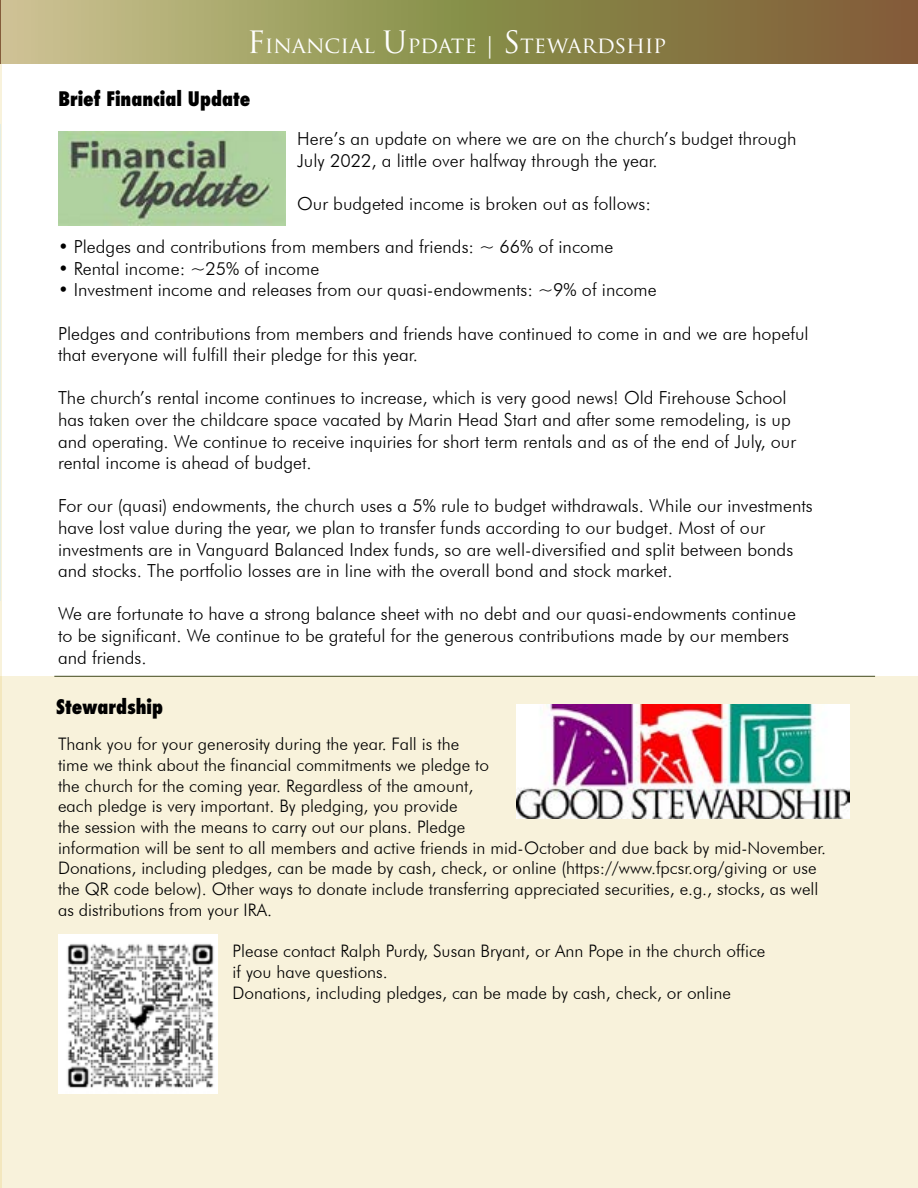
<style>
.page{position:relative;width:918px;height:1188px;background:#fff}
.page>*{position:absolute;margin:0;border:0;box-sizing:border-box;transform-origin:0 0}
.t1{font:22.5px "Trajan Pro";color:#fff}
.t2{font:800 condensed 19.5px "Futura";color:#000}
.t3{font:300 18px/21.6px "Futura BT";color:#000}
.t4{font:300 17.25px/20.7px "Futura BT";color:#000}
.s1{font-size:30px}
</style>
<div class="page">
<hr style="left:0;top:46px;width:1px;height:1142px;background:#dfbc43">
<div style="left:0;top:0;width:26px;height:64px;background:#cec194"></div>
<svg style="left:26px;top:0;width:892px;height:64px;background:#968e56"></svg>
<div style="left:0;top:676px;width:918px;height:512px;background:#f8f2db"></div>
<hr style="left:54px;top:676px;width:821px;height:1px;background:#41491e">
<img style="left:516px;top:704px;width:334px;height:115px">
<img style="left:58px;top:934px;width:159px;height:160px">
<img style="left:58px;top:132px;width:227px;height:94px">
<hr style="left:0;top:124px;width:1px;height:477px;background:#bde6f5">
<p class="t1" style="left:247px;top:30px;width:421px"><span class="s1">F</span>inancial <span class="s1">U</span>pdate | <span class="s1">S</span>tewardship</p>
<p class="t2" style="left:58px;top:85px;width:193px">Brief Financial Update</p>
<p class="t3" style="left:297px;top:128px;width:501px">Here’s an update on where we are on the church’s budget through<br>July 2022, a little over halfway through the year.</p>
<p class="t3" style="left:297px;top:193px;width:355px">Our budgeted income is broken out as follows:</p>
<p class="t3" style="left:58px;top:236px;width:557px">• Pledges and contributions from members and friends: ~ 66% of income</p>
<p class="t3" style="left:58px;top:257px;width:263px">• Rental income: ~25% of income</p>
<p class="t3" style="left:58px;top:279px;width:600px">• Investment income and releases from our quasi-endowments: ~9% of income</p>
<p class="t3" style="left:58px;top:322px;width:752px">Pledges and contributions from members and friends have continued to come in and we are hopeful that everyone will fulfill their pledge for this year.</p>
<p class="t3" style="left:58px;top:387px;width:740px">The church’s rental income continues to increase, which is very good news! Old Firehouse School has taken over the childcare space vacated by Marin Head Start and after some remodeling, is up and operating. We continue to receive inquiries for short term rentals and as of the end of July, our rental income is ahead of budget.</p>
<p class="t3" style="left:58px;top:495px;width:756px">For our (quasi) endowments, the church uses a 5% rule to budget withdrawals. While our investments have lost value during the year, we plan to transfer funds according to our budget. Most of our investments are in Vanguard Balanced Index funds, so are well-diversified and split between bonds and stocks. The portfolio losses are in line with the overall bond and stock market.</p>
<p class="t3" style="left:58px;top:603px;width:740px">We are fortunate to have a strong balance sheet with no debt and our quasi-endowments continue to be significant. We continue to be grateful for the generous contributions made by our members and friends.</p>
<p class="t2" style="left:56px;top:693px;width:109px">Stewardship</p>
<p class="t4" style="left:58px;top:734px;width:770px">Thank you for your generosity during the year. Fall is the<br>time we think about the financial commitments we pledge to<br>the church for the coming year. Regardless of the amount,<br>each pledge is very important. By pledging, you provide<br>the session with the means to carry out our plans. Pledge<br>information will be sent to all members and active friends in mid-October and due back by mid-November.<br>Donations, including pledges, can be made by cash, check, or online (https://www.fpcsr.org/giving or use the QR code below). Other ways to donate include transferring appreciated securities, e.g., stocks, as well as distributions from your IRA.</p>
<p class="t4" style="left:233px;top:941px;width:534px">Please contact Ralph Purdy, Susan Bryant, or Ann Pope in the church office if you have questions.<br>Donations, including pledges, can be made by cash, check, or online</p>
</div>
